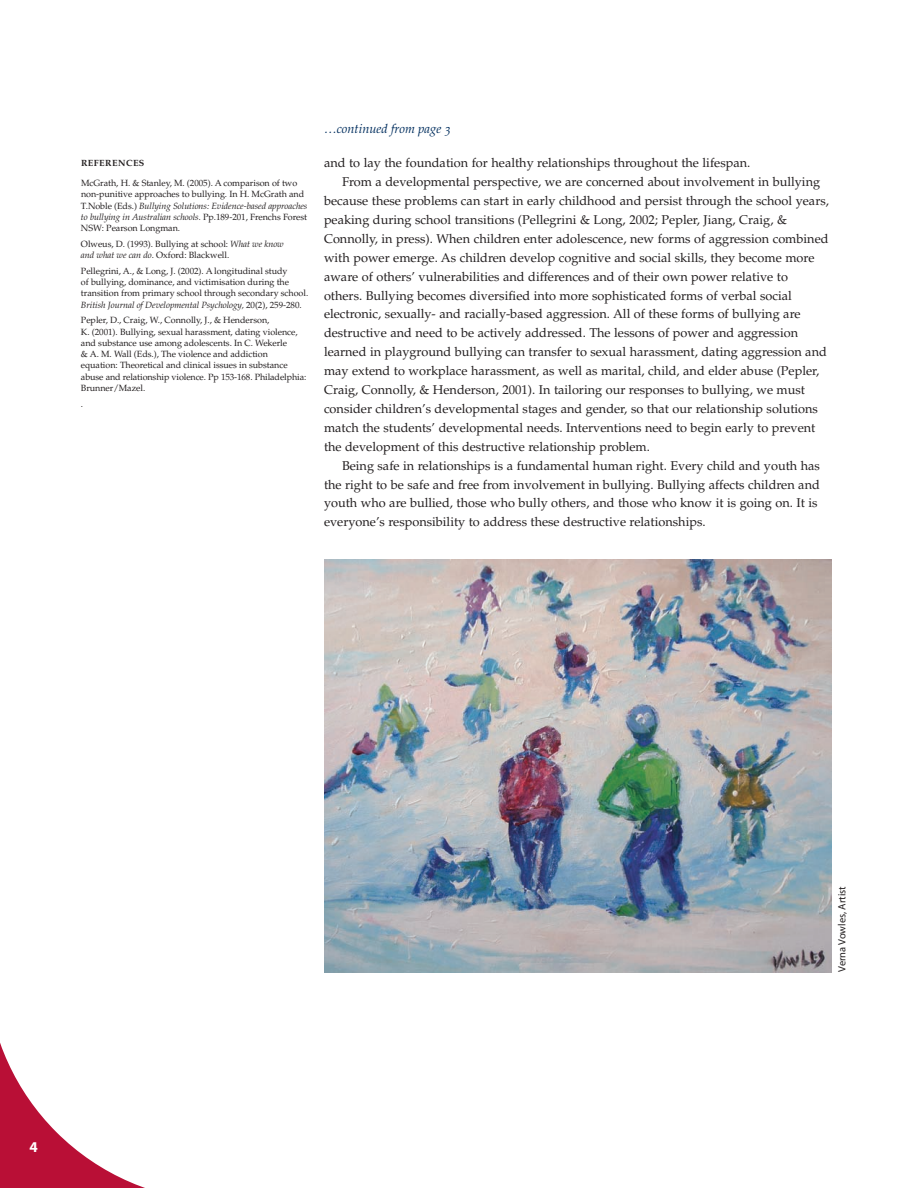
<style>
.page{position:relative;width:918px;height:1188px;background:#fff}
.page>*{position:absolute;margin:0;border:0;box-sizing:border-box;transform-origin:0 0}
.t1{font:700 15px "Myriad Pro";color:#fff}
.t2{font:12.75px "Palatino";color:#231f20}
.t3{font:12.75px "Palatino Italic Os F";color:#002e5e}
.t4{font:10.5px "Myriad Pro";color:#231f20}
.t5{font:9px/11.2px "Palatino";letter-spacing:-.005em;color:#231f20}
.t6{font:9px "Palatino Bold Os F";letter-spacing:.05em;color:#231f20}
.s1{font-style:italic}
</style>
<div class="page">
<svg style="left:0;top:1043px;width:145px;height:145px"></svg>
<img style="left:324px;top:560px;width:507px;height:412px">
<p class="t6" style="left:81px;top:159px;width:65px">REFERENCES</p>
<p class="t5" style="left:81px;top:179px;width:228px">McGrath, H. &amp; Stanley, M. (2005). A comparison of two non-punitive approaches to bullying. In H. McGrath and T.Noble (Eds.) <span class="s1">Bullying Solutions: Evidence-based approaches to bullying in Australian schools.</span> Pp.189-201, Frenchs Forest NSW: Pearson Longman.</p>
<p class="t5" style="left:81px;top:239px;width:204px">Olweus, D. (1993). Bullying at school: <span class="s1">What we know and what we can do</span>. Oxford: Blackwell.</p>
<p class="t5" style="left:81px;top:266px;width:229px">Pellegrini, A., &amp; Long, J. (2002). A longitudinal study<br>of bullying, dominance, and victimisation during the transition from primary school through secondary school.<br><span class="s1">British Journal of Developmental Psychology,</span> 20(2), 259-280.</p>
<p class="t5" style="left:81px;top:316px;width:227px">Pepler, D., Craig, W., Connolly, J., &amp; Henderson,<br>K. (2001). Bullying, sexual harassment, dating violence, and substance use among adolescents. In C. Wekerle<br>&amp; A. M. Wall (Eds.), The violence and addiction equation: Theoretical and clinical issues in substance abuse and relationship violence. Pp 153-168. Philadelphia:<br>Brunner/Mazel.</p>
<p class="t5" style="left:81px;top:399px;width:4px">.</p>
<p class="t3" style="left:324px;top:124px;width:129px">…continued from page 3</p>
<p class="t2" style="left:324px;top:158px;width:428px">and to lay the foundation for healthy relationships throughout the lifespan.</p>
<p class="t2" style="left:342px;top:177px;width:480px">From a developmental perspective, we are concerned about involvement in bullying</p>
<p class="t2" style="left:324px;top:196px;width:506px">because these problems can start in early childhood and persist through the school years,</p>
<p class="t2" style="left:324px;top:215px;width:464px">peaking during school transitions (Pellegrini &amp; Long, 2002; Pepler, Jiang, Craig, &amp;</p>
<p class="t2" style="left:324px;top:234px;width:506px">Connolly, in press). When children enter adolescence, new forms of aggression combined</p>
<p class="t2" style="left:324px;top:252px;width:492px">with power emerge. As children develop cognitive and social skills, they become more</p>
<p class="t2" style="left:324px;top:271px;width:466px">aware of others’ vulnerabilities and differences and of their own power relative to</p>
<p class="t2" style="left:324px;top:290px;width:469px">others. Bullying becomes diversified into more sophisticated forms of verbal social</p>
<p class="t2" style="left:324px;top:309px;width:478px">electronic, sexually- and racially-based aggression. All of these forms of bullying are</p>
<p class="t2" style="left:324px;top:328px;width:476px">destructive and need to be actively addressed. The lessons of power and aggression</p>
<p class="t2" style="left:324px;top:347px;width:504px">learned in playground bullying can transfer to sexual harassment, dating aggression and</p>
<p class="t2" style="left:324px;top:366px;width:497px">may extend to workplace harassment, as well as marital, child, and elder abuse (Pepler,</p>
<p class="t2" style="left:324px;top:385px;width:483px">Craig, Connolly, &amp; Henderson, 2001). In tailoring our responses to bullying, we must</p>
<p class="t2" style="left:324px;top:404px;width:496px">consider children’s developmental stages and gender, so that our relationship solutions</p>
<p class="t2" style="left:324px;top:423px;width:493px">match the students’ developmental needs. Interventions need to begin early to prevent</p>
<p class="t2" style="left:324px;top:441px;width:328px">the development of this destructive relationship problem.</p>
<p class="t2" style="left:342px;top:460px;width:479px">Being safe in relationships is a fundamental human right. Every child and youth has</p>
<p class="t2" style="left:324px;top:479px;width:497px">the right to be safe and free from involvement in bullying. Bullying affects children and</p>
<p class="t2" style="left:324px;top:498px;width:495px">youth who are bullied, those who bully others, and those who know it is going on. It is</p>
<p class="t2" style="left:324px;top:517px;width:383px">everyone’s responsibility to address these destructive relationships.</p>
<p class="t1" style="left:30px;top:1141px;width:10px">4</p>
<p class="t4" style="left:838px;top:972px;width:87px;rotate:-90deg">Verna Vowles, Artist</p>
</div>
